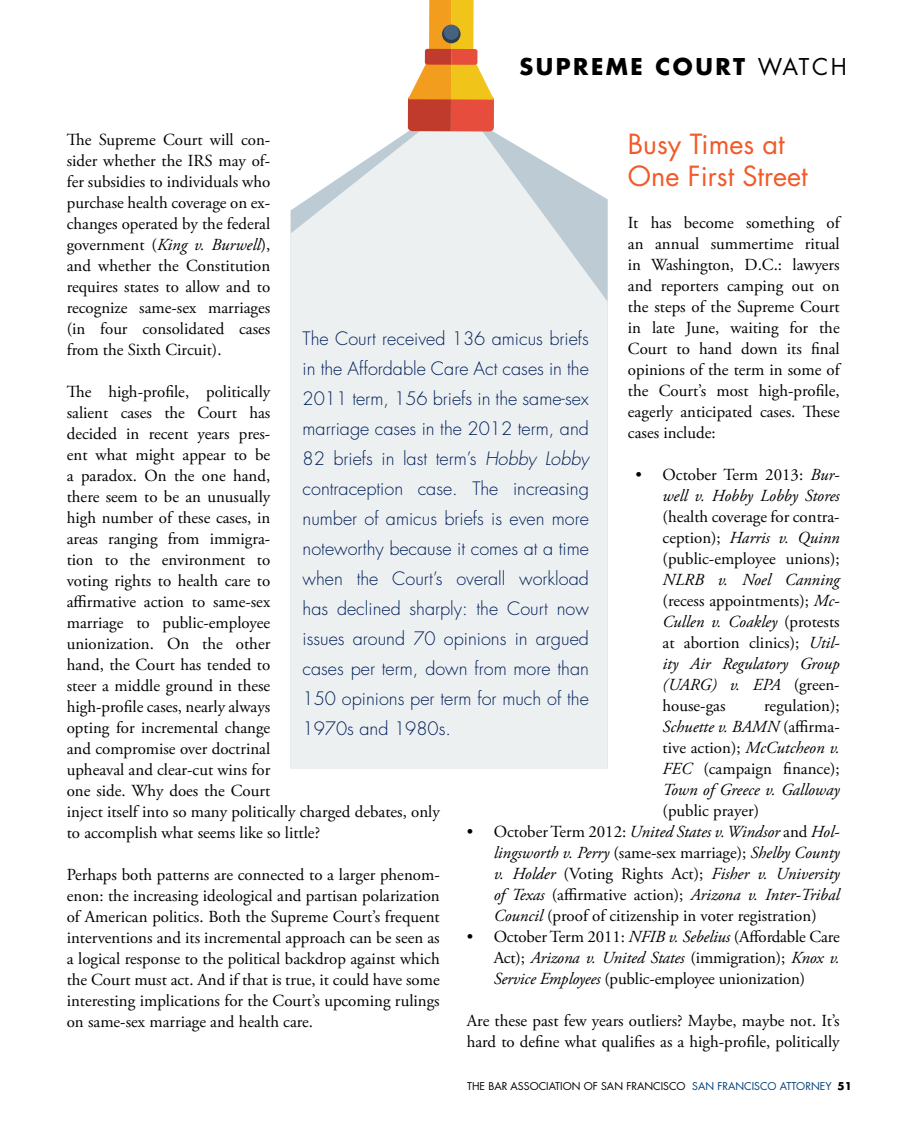
<style>
.page{position:relative;width:905px;height:1134px;background:#fff}
.page>*{position:absolute;margin:0;border:0;box-sizing:border-box;transform-origin:0 0}
.t1{font:27px/32.4px "Futura";color:#f15a29}
.t2{font:700 22.5px "Futura Std";letter-spacing:.11em;color:#000}
.t3{font:300 18px/30px "Futura";color:#001f5b;text-align:justify}
.t4{font:16.8px/21px "Adobe Garamond Pro";color:#000;text-align:justify}
.t5{font:italic 16.8px/21px "Adobe Garamond Pro";color:#000;text-align:right}
.t6{font:10.5px "Futura Std";color:#000}
.s1{font-weight:400}
.s2{font-style:italic}
.s3{font-style:normal}
.s4{font-family:"Futura"}
.s5{color:#00407a}
.s6{font-weight:700}
</style>
<div class="page">
<svg style="left:290px;top:132px;width:317px;height:636px;fill:#edf0f1"></svg>
<svg style="left:408px;top:0;width:86px;height:132px"></svg>
<div style="left:442px;top:25px;width:18px;height:18px;background:#2d3e50;border-radius:50%"></div>
<div style="left:444px;top:25px;width:15px;height:15px;background:#46627e;border-radius:50%"></div>
<h2 class="t2" style="left:519px;top:52px;width:328px">SUPREME COURT <span class="s1">WATCH</span></h2>
<p class="t4" style="left:67px;top:130px;width:205px">The Supreme Court will con&shy;sider whether the IRS may of&shy;fer subsidies to individuals who purchase health coverage on ex&shy;changes operated by the federal government (<span class="s2">King v. Burwell</span>), and whether the Constitution requires states to allow and to recognize same-sex marriages (in four consolidated cases from the Sixth Circuit).</p>
<p class="t4" style="left:67px;top:382px;width:374px;text-align:left">The high-profile, politically<br>salient cases the Court has<br>decided in recent years pres-<br>ent what might appear to be<br>a paradox. On the one hand,<br>there seem to be an unusually<br>high number of these cases, in<br>areas ranging from immigra-<br>tion to the environment to<br>voting rights to health care to<br>affirmative action to same-sex<br>marriage to public-employee<br>unionization. On the other<br>hand, the Court has tended to<br>steer a middle ground in these<br>high-profile cases, nearly always<br>opting for incremental change<br>and compromise over doctrinal<br>upheaval and clear-cut wins for<br>one side. Why does the Court<br>inject itself into so many politically charged debates, only to accomplish what seems like so little?</p>
<p class="t4" style="left:67px;top:865px;width:374px">Perhaps both patterns are connected to a larger phenom&shy;enon: the increasing ideological and partisan polarization of American politics. Both the Supreme Court’s frequent interventions and its incremental approach can be seen as a logical response to the political backdrop against which the Court must act. And if that is true, it could have some interesting implications for the Court’s upcoming rulings on same-sex marriage and health care.</p>
<h1 class="t1" style="left:628px;top:127px;width:181px">Busy Times at<br>One First Street</h1>
<p class="t4" style="left:628px;top:213px;width:213px">It has become something of an annual summertime ritual in Washington, D.C.: lawyers and reporters camping out on the steps of the Supreme Court in late June, waiting for the Court to hand down its final opinions of the term in some of the Court’s most high-profile, eagerly anticipated cases. These cases include:</p>
<p class="t5" style="left:635px;top:465px;width:206px"><span class="s3">• October Term 2013:</span> Bur&shy;well v. Hobby Lobby Stores</p>
<p class="t4" style="left:662px;top:507px;width:179px">(health coverage for contra&shy;ception); <span class="s2">Harris v. Quinn </span>(public-employee unions);</p>
<p class="t5" style="left:662px;top:570px;width:179px;text-align:justify">NLRB v. Noel Canning <span class="s3">(recess appointments);</span> Mc-Cullen v. Coakley <span class="s3">(protests at abortion clinics);</span> Util&shy;ity Air Regulatory Group (UARG) v. EPA <span class="s3">(green&shy;house-gas</span></p>
<p class="t3" style="left:302px;top:323px;width:288px">The Court received 136 amicus briefs in the Affordable Care Act cases in the 2011 term, 156 briefs in the same-sex marriage cases in the 2012 term, and 82 briefs in last term’s <span class="s2">Hobby Lobby </span>contraception case. The increasing number of amicus briefs is even more noteworthy because it comes at a time when the Court’s overall workload has declined sharply: the Court now issues around 70 opinions in argued cases per term, down from more than 150 opinions per term for much of the 1970s and 1980s.</p>
<p class="t4" style="left:662px;top:696px;width:179px;text-indent:102px">regulation); <span class="s2">Schuette v. BAMN</span> (affirma&shy;tive action); <span class="s2">McCutcheon v.<br>FEC</span> (campaign finance); <span class="s2">Town of Greece v. Galloway</span></p>
<p class="t4" style="left:662px;top:801px;width:98px">(public prayer)</p>
<p class="t4" style="left:494px;top:822px;width:347px;text-indent:-27px">• October Term 2012: <span class="s2">United States v. Windsor</span> and <span class="s2">Hol&shy;lingsworth v. Perry</span> (same-sex marriage); <span class="s2">Shelby County v. Holder</span> (Voting Rights Act); <span class="s2">Fisher v. University of Texas</span> (affirmative action); <span class="s2">Arizona v. Inter-Tribal Council</span> (proof of citizenship in voter registration)</p>
<p class="t4" style="left:494px;top:927px;width:347px;text-indent:-27px">• October Term 2011: <span class="s2">NFIB v. Sebelius</span> (Affordable Care Act); <span class="s2">Arizona v. United States</span> (immigration); <span class="s2">Knox v.<br>Service Employees</span> (public-employee unionization)</p>
<p class="t4" style="left:467px;top:1011px;width:374px">Are these past few years outliers? Maybe, maybe not. It’s hard to define what qualifies as a high-profile, politically</p>
<p class="t6" style="left:467px;top:1080px;width:386px"><span class="s4">T</span>HE BAR ASSOCIATION OF SAN FRANCISCO <span class="s5">SAN FRANCISCO ATTORNEY</span> <span class="s6">51</span></p>
</div>
